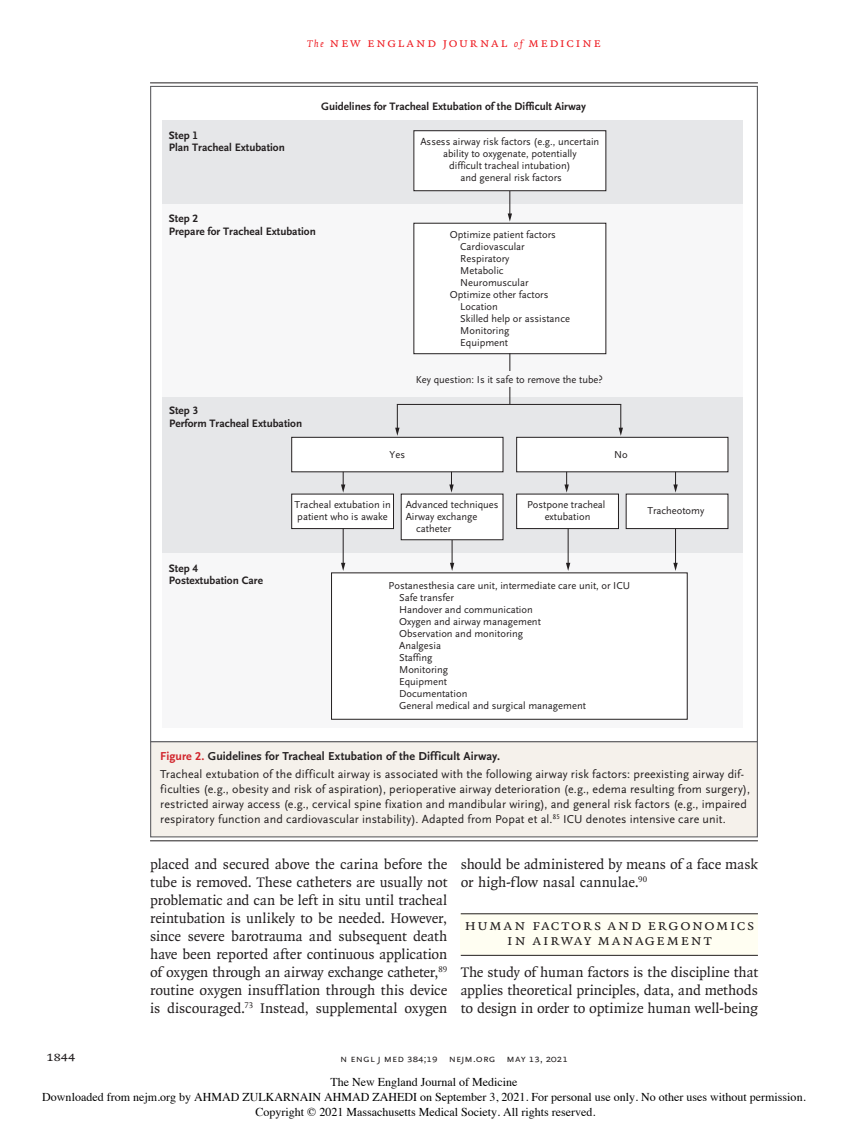
<style>
.page{position:relative;width:851px;height:1134px;background:#fff}
.page>*{position:absolute;margin:0;border:0;box-sizing:border-box;transform-origin:0 0}
.t1{font:15.75px/15px "OTNEJM Quadraat Small Cap";letter-spacing:.09em;color:#231f20;text-align:center}
.t2{font:15px/18px "OTNEJM Quadraat";color:#231f20;text-align:justify}
.t3{font:14.25px "OTNEJM Quadraat Cap";color:#231f20}
.t4{font:13.5px "OTNEJM Quadraat Cap";letter-spacing:.11em;color:#ee1d23}
.t5{font:12px/15px "OTNEJM Scala Sans LF";letter-spacing:.01em;color:#231f20}
.t6{font:12px/15px "Times";color:#000;text-align:center}
.t7{font:700 11.25px/12.8px "OTNEJM Scala Sans LF";color:#231f20}
.t8{font:10.8px "OTNEJM Scala Sans LF Cap";letter-spacing:.01em;color:#231f20}
.t9{font:10.5px/12px "OTNEJM Scala Sans LF";color:#231f20}
.s1{font-family:"OTNEJM Quadraat";font-style:italic;font-size:10.5px}
.s2{font-weight:700;color:#d1232a}
.s3{font-weight:700}
.s4{font-family:"OTNEJM Scala Sans LF Small Cap"}
</style>
<div class="page">
<div style="left:460px;top:913px;width:298px;height:42px;background:#fffef2"></div>
<hr style="left:460px;top:955px;width:298px;height:1px;background:#231f20">
<hr style="left:460px;top:913px;width:298px;height:1px;background:#231f20">
<hr style="left:150px;top:840px;width:608px;height:1px;background:#231f20">
<hr style="left:150px;top:82px;width:608px;height:1px;background:#231f20">
<div style="left:151px;top:742px;width:606px;height:95px;background:#f5f1eb"></div>
<div style="left:150px;top:741px;width:608px;height:96px;border:1px solid #636366"></div>
<div style="left:162px;top:396px;width:581px;height:157px;background:#e6e7e9"></div>
<div style="left:162px;top:120px;width:581px;height:84px;background:#e6e7e9"></div>
<div style="left:162px;top:204px;width:581px;height:192px;background:#f7f7f8"></div>
<div style="left:162px;top:553px;width:581px;height:175px;background:#f7f7f8"></div>
<div style="left:414px;top:223px;width:192px;height:131px;background:#fff"></div>
<div style="left:413px;top:223px;width:193px;height:131px;border:1px solid #231f20"></div>
<svg style="left:450px;top:540px;width:4px;height:31px"></svg>
<svg style="left:618px;top:405px;width:5px;height:31px"></svg>
<svg style="left:395px;top:405px;width:4px;height:31px"></svg>
<svg style="left:507px;top:191px;width:5px;height:31px"></svg>
<div style="left:292px;top:437px;width:211px;height:35px;background:#fff"></div>
<div style="left:291px;top:437px;width:212px;height:35px;border:1px solid #231f20"></div>
<div style="left:516px;top:437px;width:212px;height:35px;background:#fff"></div>
<div style="left:516px;top:437px;width:212px;height:35px;border:1px solid #231f20"></div>
<div style="left:331px;top:573px;width:356px;height:146px;background:#fff"></div>
<div style="left:331px;top:572px;width:356px;height:148px;border:1px solid #231f20"></div>
<div style="left:292px;top:494px;width:101px;height:35px;background:#fff"></div>
<div style="left:291px;top:494px;width:103px;height:35px;border:1px solid #231f20"></div>
<svg style="left:341px;top:563px;width:4px;height:8px"></svg>
<hr style="left:343px;top:528px;width:1px;height:36px;background:#231f20">
<svg style="left:341px;top:472px;width:4px;height:21px"></svg>
<div style="left:401px;top:494px;width:102px;height:46px;background:#fff"></div>
<div style="left:401px;top:494px;width:102px;height:46px;border:1px solid #231f20"></div>
<svg style="left:449px;top:472px;width:4px;height:21px"></svg>
<div style="left:516px;top:494px;width:102px;height:35px;background:#fff"></div>
<div style="left:516px;top:494px;width:102px;height:35px;border:1px solid #231f20"></div>
<svg style="left:564px;top:472px;width:5px;height:21px"></svg>
<svg style="left:566px;top:563px;width:4px;height:8px"></svg>
<hr style="left:567px;top:528px;width:1px;height:36px;background:#231f20">
<div style="left:626px;top:494px;width:102px;height:35px;background:#fff"></div>
<div style="left:625px;top:494px;width:103px;height:35px;border:1px solid #231f20"></div>
<svg style="left:673px;top:472px;width:4px;height:21px"></svg>
<hr style="left:675px;top:528px;width:1px;height:36px;background:#231f20">
<svg style="left:673px;top:563px;width:4px;height:8px"></svg>
<hr style="left:397px;top:404px;width:223px;height:1px;background:#231f20">
<hr style="left:509px;top:353px;width:1px;height:51px;background:#231f20">
<div style="left:414px;top:131px;width:192px;height:60px;background:#fff"></div>
<div style="left:413px;top:130px;width:193px;height:61px;border:1px solid #231f20"></div>
<div style="left:413px;top:371px;width:193px;height:16px;background:#f7f7f8"></div>
<p class="t4" style="left:307px;top:35px;width:295px"><span class="s1">The</span> new england journal <span class="s1">of</span> medicine</p>
<p class="t7" style="left:169px;top:129px;width:117px">Step 1<br>Plan Tracheal Extubation</p>
<p class="t7" style="left:321px;top:100px;width:266px">Guidelines for Tracheal Extubation of the Difficult Airway</p>
<p class="t9" style="left:420px;top:136px;width:180px;text-align:center">Assess airway risk factors (e.g., uncertain ability to oxygenate, potentially<br>difficult tracheal intubation)<br>and general risk factors</p>
<p class="t7" style="left:169px;top:213px;width:148px">Step 2<br>Prepare for Tracheal Extubation</p>
<p class="t7" style="left:169px;top:404px;width:134px">Step 3<br>Perform Tracheal Extubation</p>
<p class="t9" style="left:450px;top:229px;width:108px">Optimize patient factors</p>
<p class="t9" style="left:460px;top:241px;width:66px">Cardiovascular</p>
<p class="t9" style="left:460px;top:253px;width:51px">Respiratory</p>
<p class="t9" style="left:460px;top:265px;width:45px">Metabolic</p>
<p class="t9" style="left:460px;top:277px;width:70px">Neuromuscular</p>
<p class="t9" style="left:450px;top:289px;width:100px">Optimize other factors</p>
<p class="t9" style="left:460px;top:301px;width:39px">Location</p>
<p class="t9" style="left:460px;top:313px;width:111px">Skilled help or assistance</p>
<p class="t9" style="left:460px;top:325px;width:51px">Monitoring</p>
<p class="t9" style="left:460px;top:337px;width:49px">Equipment</p>
<p class="t9" style="left:416px;top:374px;width:188px">Key question: Is it safe to remove the tube?</p>
<p class="t9" style="left:389px;top:448px;width:17px">Yes</p>
<p class="t9" style="left:614px;top:448px;width:15px">No</p>
<p class="t7" style="left:169px;top:562px;width:95px">Step 4<br>Postextubation Care</p>
<p class="t9" style="left:294px;top:499px;width:98px">Tracheal extubation in patient who is awake</p>
<p class="t9" style="left:405px;top:499px;width:94px">Advanced techniques</p>
<p class="t9" style="left:405px;top:511px;width:73px">Airway exchange</p>
<p class="t9" style="left:416px;top:523px;width:37px">catheter</p>
<p class="t9" style="left:527px;top:499px;width:80px;text-align:center">Postpone tracheal extubation</p>
<p class="t9" style="left:647px;top:505px;width:58px">Tracheotomy</p>
<p class="t9" style="left:399px;top:580px;width:232px;text-indent:-10px">Postanesthesia care unit, intermediate care unit, or ICU<br>Safe transfer<br>Handover and communication<br>Oxygen and airway management<br>Observation and monitoring<br>Analgesia<br>Staffing<br>Monitoring<br>Equipment<br>Documentation<br>General medical and surgical management</p>
<p class="t5" style="left:160px;top:747px;width:585px;line-height:18px"><span class="s2">Figure 2.</span> <span class="s3">Guidelines for Tracheal Extubation of the Difficult Airway.<br></span>Tracheal extubation of the difficult airway is associated with the following airway risk factors: preexisting airway dif-</p>
<p class="t5" style="left:160px;top:782px;width:591px">ficulties (e.g., obesity and risk of aspiration), perioperative airway deterioration (e.g., edema resulting from surgery), restricted airway access (e.g., cervical spine fixation and mandibular wiring), and general risk factors (e.g., impaired respiratory function and cardiovascular instability). Adapted from Popat et al.<sup>85</sup> ICU denotes intensive care unit.</p>
<p class="t2" style="left:150px;top:855px;width:299px">placed and secured above the carina before the tube is removed. These catheters are usually not problematic and can be left in situ until tracheal reintubation is unlikely to be needed. However, since severe barotrauma and subsequent death have been reported after continuous application of oxygen through an airway exchange catheter,<sup>89 </sup>routine oxygen insufflation through this device is discouraged.<sup>73</sup> Instead, supplemental oxygen</p>
<h2 class="t2" style="left:460px;top:855px;width:299px">should be administered by means of a face mask or high-flow nasal cannulae.<sup>90</sup></h2>
<h1 class="t1" style="left:464px;top:917px;width:291px">Human Factors and Ergonomics in Airway Management</h1>
<h2 class="t2" style="left:460px;top:963px;width:299px">The study of human factors is the discipline that applies theoretical principles, data, and methods to design in order to optimize human well-being</h2>
<h3 class="t3" style="left:46px;top:1048px;width:30px">1844</h3>
<p class="t8" style="left:340px;top:1053px;width:229px">n engl j med 384;19 nejm.org <span class="s4">May 13, 2021</span></p>
<p class="t6" style="left:42px;top:1076px;width:764px">The New England Journal of Medicine<br>Downloaded from nejm.org by AHMAD ZULKARNAIN AHMAD ZAHEDI on September 3, 2021. For personal use only. No other uses without permission.<br>Copyright © 2021 Massachusetts Medical Society. All rights reserved.</p>
</div>
